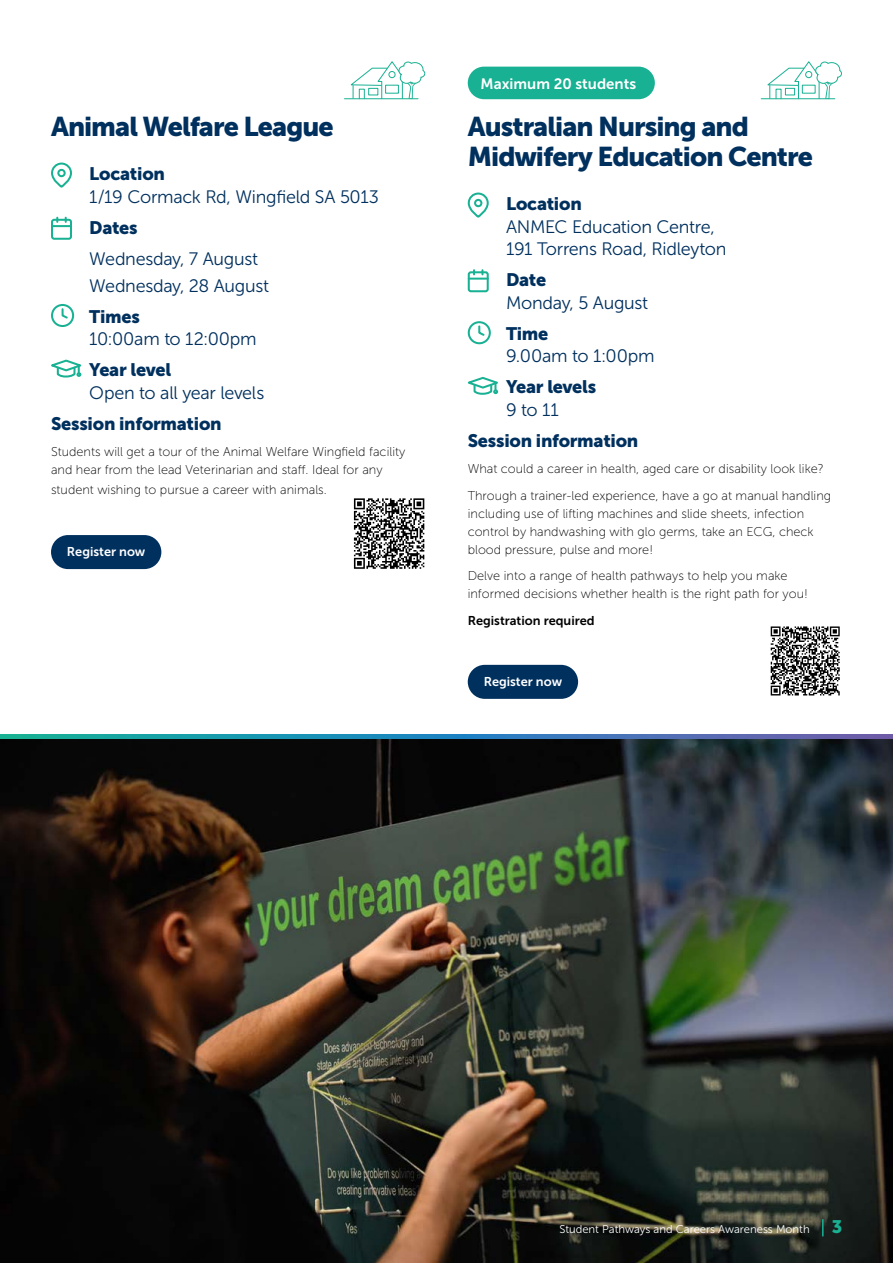
<style>
.page{position:relative;width:893px;height:1263px;background:#fff}
.page>*{position:absolute;margin:0;border:0;box-sizing:border-box;transform-origin:0 0}
.t1{font:27px/30px "Museo Sans 900";letter-spacing:-.035em;color:#00305e}
.t2{font:18px/26.7px "Museo Sans 300";letter-spacing:-.015em;color:#00305e}
.t3{font:18px "Museo Sans 900";letter-spacing:-.015em;color:#00305e}
.t4{font:15px "Museo Sans 700";color:#fff}
.t5{font:12.75px/18px "Museo Sans 100";color:#000}
.t6{font:12.75px "Museo Sans 700";color:#fff}
.t7{font:12.75px "Museo Sans 700";color:#000}
.t8{font:11.25px "Museo Sans 300";color:#fff}
.s1{font-family:"Museo Sans 900";font-size:18px;color:#19b193}
</style>
<div class="page">
<img style="left:0;top:739px;width:893px;height:524px">
<div style="left:51px;top:163px;width:21px;height:25px;border:2px solid #19b193;border-radius:9px"></div>
<div style="left:57px;top:169px;width:9px;height:8px;border:2px solid #19b193;border-radius:50%"></div>
<div style="left:51px;top:219px;width:21px;height:21px;border:2px solid #19b193;border-radius:2px"></div>
<svg style="left:52px;top:218px;width:19px;height:9px"></svg>
<div style="left:51px;top:304px;width:23px;height:23px;border:2px solid #19b193;border-radius:50%"></div>
<svg style="left:61px;top:307px;width:8px;height:12px"></svg>
<svg style="left:51px;top:359px;width:31px;height:19px"></svg>
<div style="left:51px;top:535px;width:110px;height:34px;background:#00305e;border-radius:17px"></div>
<div style="left:468px;top:193px;width:21px;height:25px;border:2px solid #19b193;border-radius:9px"></div>
<div style="left:474px;top:199px;width:8px;height:8px;border:2px solid #19b193;border-radius:50%"></div>
<div style="left:468px;top:271px;width:21px;height:21px;border:2px solid #19b193;border-radius:2px"></div>
<svg style="left:469px;top:270px;width:19px;height:10px"></svg>
<div style="left:468px;top:321px;width:23px;height:23px;border:2px solid #19b193;border-radius:50%"></div>
<svg style="left:478px;top:324px;width:8px;height:12px"></svg>
<svg style="left:467px;top:377px;width:32px;height:18px"></svg>
<div style="left:468px;top:665px;width:110px;height:34px;background:#00305e;border-radius:17px"></div>
<div style="left:468px;top:67px;width:187px;height:32px;background:#19b193;border-radius:16px"></div>
<svg style="left:354px;top:498px;width:70px;height:71px"></svg>
<svg style="left:771px;top:626px;width:69px;height:69px"></svg>
<svg style="left:350px;top:61px;width:76px;height:39px"></svg>
<hr style="left:344px;top:98px;width:74px;height:1px;background:#19b193">
<svg style="left:767px;top:61px;width:75px;height:39px"></svg>
<hr style="left:761px;top:98px;width:74px;height:1px;background:#19b193">
<svg style="left:0;top:734px;width:893px;height:5px;background:#3284b0"></svg>
<svg style="left:822px;top:1219px;width:2px;height:17px"></svg>
<h1 class="t1" style="left:51px;top:112px;width:284px">Animal Welfare League</h1>
<h2 class="t3" style="left:89px;top:164px;width:77px">Location</h2>
<h2 class="t2" style="left:89px;top:183px;width:291px">1/19 Cormack Rd, Wingfield SA 5013</h2>
<h2 class="t3" style="left:89px;top:217px;width:50px">Dates</h2>
<h2 class="t2" style="left:89px;top:245px;width:181px">Wednesday, 7 August<br>Wednesday, 28 August</h2>
<h2 class="t3" style="left:89px;top:306px;width:52px">Times</h2>
<h2 class="t2" style="left:89px;top:326px;width:169px">10:00am to 12:00pm</h2>
<h2 class="t3" style="left:89px;top:359px;width:83px">Year level</h2>
<h2 class="t2" style="left:89px;top:379px;width:177px">Open to all year levels</h2>
<h2 class="t3" style="left:51px;top:413px;width:172px">Session information</h2>
<p class="t5" style="left:51px;top:443px;width:356px">Students will get a tour of the Animal Welfare Wingfield facility and hear from the lead Veterinarian and staff. Ideal for any</p>
<p class="t5" style="left:51px;top:480px;width:277px">student wishing to pursue a career with animals.</p>
<p class="t6" style="left:67px;top:545px;width:80px">Register now</p>
<p class="t4" style="left:480px;top:75px;width:157px">Maximum 20 students</p>
<h1 class="t1" style="left:468px;top:112px;width:347px">Australian Nursing and<br>Midwifery Education Centre</h1>
<h2 class="t3" style="left:506px;top:194px;width:77px">Location</h2>
<h2 class="t2" style="left:506px;top:215px;width:222px;line-height:22.5px">ANMEC Education Centre,<br>191 Torrens Road, Ridleyton</h2>
<h2 class="t3" style="left:506px;top:270px;width:42px">Date</h2>
<h2 class="t2" style="left:506px;top:289px;width:144px">Monday, 5 August</h2>
<h2 class="t3" style="left:506px;top:323px;width:44px">Time</h2>
<h2 class="t2" style="left:506px;top:343px;width:150px">9.00am to 1:00pm</h2>
<h2 class="t3" style="left:506px;top:377px;width:92px">Year levels</h2>
<h2 class="t2" style="left:506px;top:396px;width:54px">9 to 11</h2>
<h2 class="t3" style="left:468px;top:430px;width:172px">Session information</h2>
<p class="t5" style="left:468px;top:456px;width:365px;line-height:26.5px">What could a career in health, aged care or disability look like?<br>Through a trainer-led experience, have a go at manual handling</p>
<p class="t5" style="left:468px;top:505px;width:347px">including use of lifting machines and slide sheets, infection control by handwashing with glo germs, take an ECG, check blood pressure, pulse and more!</p>
<p class="t5" style="left:468px;top:567px;width:342px">Delve into a range of health pathways to help you make informed decisions whether health is the right path for you!</p>
<p class="t7" style="left:468px;top:613px;width:128px">Registration required</p>
<p class="t6" style="left:484px;top:675px;width:80px">Register now</p>
<p class="t8" style="left:559px;top:1223px;width:284px">Student Pathways and Careers Awareness Month <span class="s1">3</span></p>
</div>
